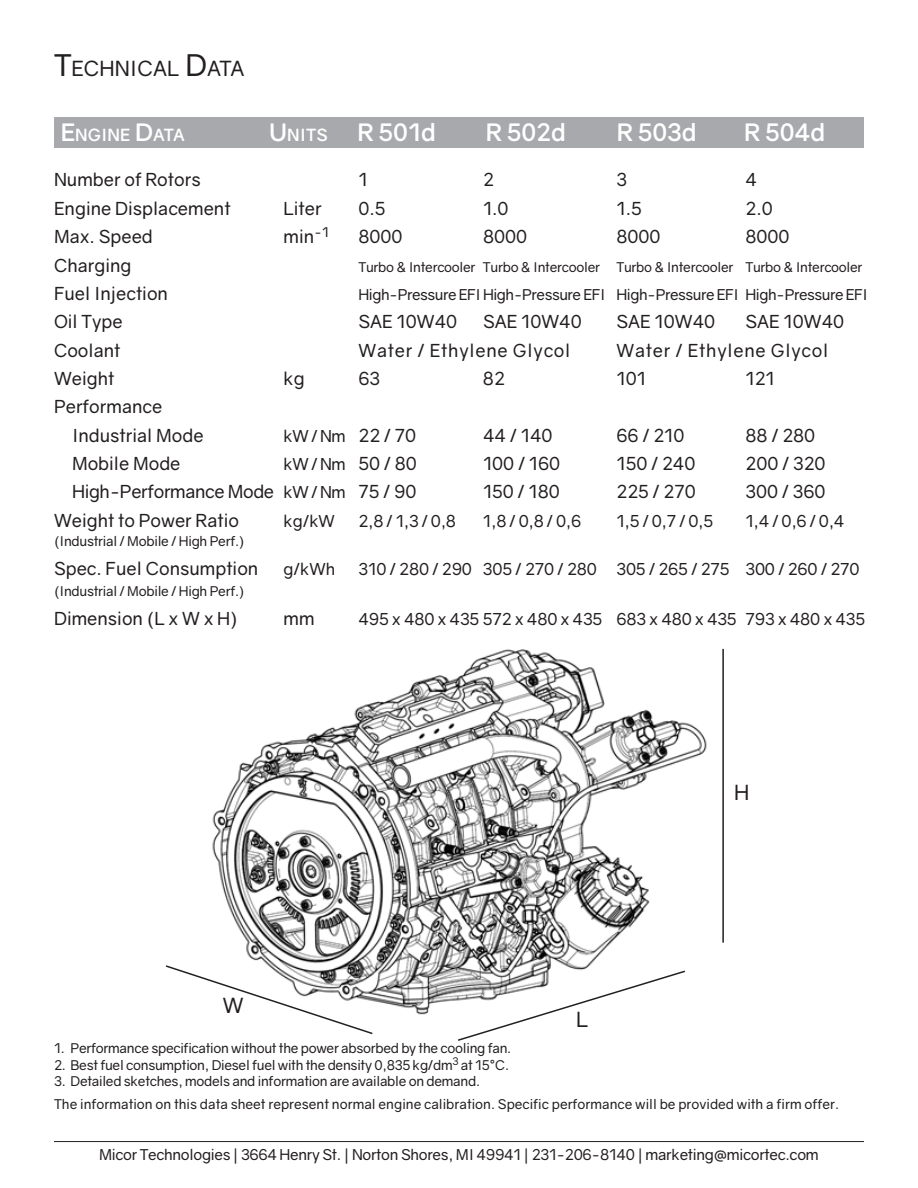
<style>
.page{position:relative;width:918px;height:1188px;background:#fff}
.page>*{position:absolute;margin:0;border:0;box-sizing:border-box;transform-origin:0 0}
.t1{font:700 24px "Gravity";color:#fff}
.t2{font:21px "Gravity";color:#231f20}
.t3{font:21px "Gravity";color:#231f20}
.t4{font:18px "Gravity";color:#231f20}
.t5{font:18px "Gravity";letter-spacing:.04em;color:#231f20}
.t6{font:18px "Gravity";letter-spacing:-.02em;color:#231f20}
.t7{font:700 16.8px "Gravity";color:#fff}
.t8{font:16.5px "Gravity";letter-spacing:-.01em;color:#231f20}
.t9{font:15px "Gravity";letter-spacing:-.02em;color:#231f20}
.t10{font:13.5px "Gravity";letter-spacing:-.02em;color:#231f20}
.t11{font:13.5px "Gravity";color:#231f20}
.s1{font-size:30px}
.s2{font-size:24px}
.s3{font-size:18px}
.s4{font-size:16.5px}
</style>
<div class="page">
<div style="left:54px;top:117px;width:810px;height:30px;background:#a8a9ad"></div>
<hr style="left:54px;top:1141px;width:810px;height:1px;background:#231f20">
<img style="left:212px;top:649px;width:495px;height:366px">
<svg style="left:165px;top:964px;width:209px;height:71px"></svg>
<svg style="left:456px;top:969px;width:231px;height:72px"></svg>
<hr style="left:722px;top:649px;width:2px;height:294px;background:#231f20">
<p class="t2" style="left:54px;top:56px;width:192px"><span class="s1">T</span>ECHNICAL <span class="s1">D</span>ATA</p>
<p class="t7" style="left:61px;top:125px;width:126px"><span class="s2">E</span>NGINE <span class="s2">D</span>ATA</p>
<p class="t1" style="left:486px;top:118px;width:82px">R 502d</p>
<p class="t7" style="left:269px;top:125px;width:60px"><span class="s2">U</span>NITS</p>
<p class="t1" style="left:358px;top:118px;width:80px">R 501d</p>
<p class="t1" style="left:617px;top:118px;width:82px">R 503d</p>
<p class="t1" style="left:744px;top:118px;width:83px">R 504d</p>
<p class="t4" style="left:54px;top:169px;width:148px">Number of Rotors</p>
<p class="t4" style="left:359px;top:169px;width:11px">1</p>
<p class="t4" style="left:483px;top:169px;width:12px">2</p>
<p class="t4" style="left:617px;top:169px;width:12px">3</p>
<p class="t4" style="left:746px;top:169px;width:13px">4</p>
<p class="t4" style="left:54px;top:197px;width:178px">Engine Displacement</p>
<p class="t4" style="left:284px;top:197px;width:40px">Liter</p>
<p class="t4" style="left:359px;top:197px;width:29px">0.5</p>
<p class="t4" style="left:483px;top:197px;width:27px">1.0</p>
<p class="t4" style="left:617px;top:197px;width:27px">1.5</p>
<p class="t4" style="left:746px;top:197px;width:29px">2.0</p>
<p class="t4" style="left:54px;top:226px;width:100px">Max. Speed</p>
<p class="t4" style="left:284px;top:226px;width:47px">min<sup>-1</sup></p>
<p class="t4" style="left:358px;top:226px;width:46px">8000</p>
<p class="t4" style="left:483px;top:226px;width:46px">8000</p>
<p class="t4" style="left:616px;top:226px;width:46px">8000</p>
<p class="t4" style="left:746px;top:226px;width:46px">8000</p>
<p class="t4" style="left:54px;top:254px;width:79px">Charging</p>
<p class="t10" style="left:358px;top:258px;width:506px">Turbo &amp; Intercooler Turbo &amp; Intercooler Turbo &amp; Intercooler Turbo &amp; Intercooler</p>
<p class="t4" style="left:54px;top:282px;width:116px">Fuel Injection</p>
<p class="t9" style="left:358px;top:285px;width:511px">High-Pressure EFI High-Pressure EFI High-Pressure EFI High-Pressure EFI</p>
<p class="t4" style="left:54px;top:311px;width:70px">Oil Type</p>
<p class="t4" style="left:359px;top:311px;width:100px">SAE 10W40</p>
<p class="t4" style="left:483px;top:311px;width:100px">SAE 10W40</p>
<p class="t4" style="left:617px;top:311px;width:100px">SAE 10W40</p>
<p class="t4" style="left:746px;top:311px;width:100px">SAE 10W40</p>
<p class="t4" style="left:54px;top:339px;width:68px">Coolant</p>
<p class="t5" style="left:359px;top:339px;width:213px">Water / Ethylene Glycol</p>
<p class="t5" style="left:616px;top:339px;width:213px">Water / Ethylene Glycol</p>
<p class="t4" style="left:54px;top:367px;width:62px">Weight</p>
<p class="t4" style="left:284px;top:367px;width:23px">kg</p>
<p class="t4" style="left:359px;top:367px;width:23px">63</p>
<p class="t4" style="left:483px;top:367px;width:23px">82</p>
<p class="t4" style="left:616px;top:367px;width:31px">101</p>
<p class="t4" style="left:746px;top:367px;width:31px">121</p>
<p class="t4" style="left:54px;top:396px;width:110px">Performance</p>
<p class="t4" style="left:72px;top:424px;width:133px">Industrial Mode</p>
<p class="t8" style="left:284px;top:425px;width:134px">kW / Nm <span class="s3">22 / 70</span></p>
<p class="t4" style="left:483px;top:424px;width:71px">44 / 140</p>
<p class="t4" style="left:617px;top:424px;width:69px">66 / 210</p>
<p class="t4" style="left:746px;top:424px;width:71px">88 / 280</p>
<p class="t4" style="left:72px;top:452px;width:110px">Mobile Mode</p>
<p class="t8" style="left:284px;top:454px;width:135px">kW / Nm <span class="s3">50 / 80</span></p>
<p class="t4" style="left:483px;top:452px;width:79px">100 / 160</p>
<p class="t4" style="left:617px;top:452px;width:80px">150 / 240</p>
<p class="t4" style="left:746px;top:452px;width:82px">200 / 320</p>
<p class="t6" style="left:72px;top:481px;width:346px">High-Performance Mode <span class="s4">kW / Nm</span> 75 / 90</p>
<p class="t4" style="left:483px;top:481px;width:78px">150 / 180</p>
<p class="t4" style="left:617px;top:481px;width:81px">225 / 270</p>
<p class="t4" style="left:746px;top:481px;width:82px">300 / 360</p>
<p class="t4" style="left:54px;top:509px;width:187px">Weight to Power Ratio</p>
<p class="t8" style="left:284px;top:511px;width:53px">kg/kW</p>
<p class="t8" style="left:358px;top:511px;width:99px">2,8 / 1,3 / 0,8</p>
<p class="t8" style="left:483px;top:511px;width:100px">1,8 / 0,8 / 0,6</p>
<p class="t8" style="left:616px;top:511px;width:98px">1,5 / 0,7 / 0,5</p>
<p class="t8" style="left:745px;top:511px;width:101px">1,4 / 0,6 / 0,4</p>
<p class="t10" style="left:54px;top:533px;width:192px">(Industrial / Mobile / High Perf.)</p>
<p class="t4" style="left:54px;top:557px;width:206px">Spec. Fuel Consumption</p>
<p class="t8" style="left:284px;top:559px;width:53px">g/kWh</p>
<p class="t8" style="left:358px;top:559px;width:503px">310 / 280 / 290 305 / 270 / 280 305 / 265 / 275 300 / 260 / 270</p>
<p class="t10" style="left:54px;top:583px;width:192px">(Industrial / Mobile / High Perf.)</p>
<p class="t4" style="left:54px;top:607px;width:185px">Dimension (L x W x H)</p>
<p class="t4" style="left:284px;top:607px;width:33px">mm</p>
<p class="t8" style="left:358px;top:609px;width:508px">495 x 480 x 435 572 x 480 x 435 683 x 480 x 435 793 x 480 x 435</p>
<p class="t3" style="left:223px;top:992px;width:22px">W</p>
<p class="t3" style="left:576px;top:1007px;width:14px">L</p>
<p class="t3" style="left:734px;top:779px;width:17px">H</p>
<p class="t10" style="left:54px;top:1040px;width:459px">1. Performance specification without the power absorbed by the cooling fan.</p>
<p class="t10" style="left:54px;top:1056px;width:457px">2. Best fuel consumption, Diesel fuel with the density 0,835 kg/dm<sup>3</sup> at 15°C.</p>
<p class="t10" style="left:54px;top:1073px;width:428px">3. Detailed sketches, models and information are available on demand.</p>
<p class="t11" style="left:54px;top:1096px;width:787px">The information on this data sheet represent normal engine calibration. Specific performance will be provided with a firm offer.</p>
<p class="t9" style="left:99px;top:1145px;width:721px">Micor Technologies | 3664 Henry St. | Norton Shores, MI 49941 | 231-206-8140 | marketing@micortec.com</p>
</div>
